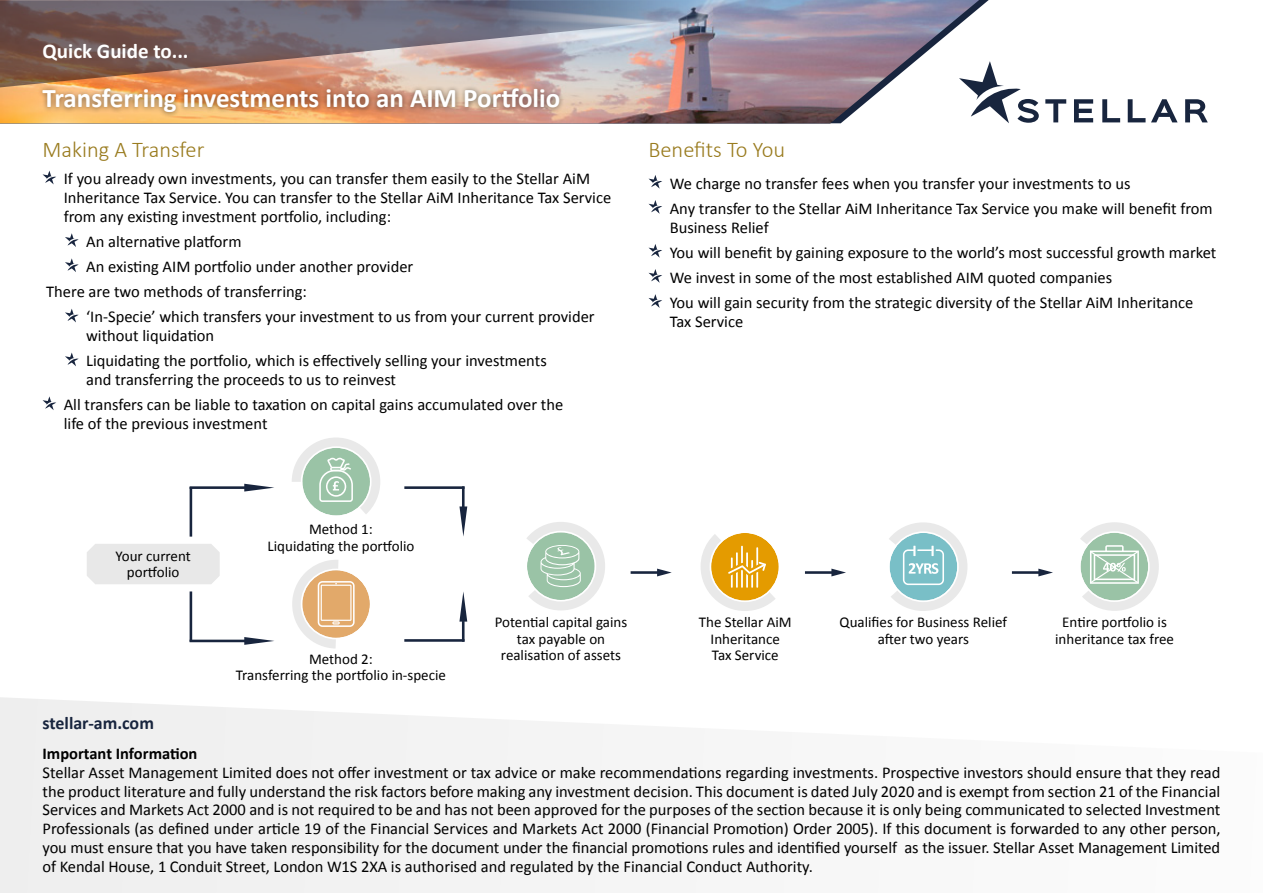
<style>
.page{position:relative;width:1263px;height:893px;background:#fff}
.page>*{position:absolute;margin:0;border:0;box-sizing:border-box;transform-origin:0 0}
.t1{font:700 27px "Calibri";color:#fff}
.t2{font:300 22.5px "Calibri";color:#997b1e}
.t3{font:700 21px "Calibri";color:#fff}
.t4{font:700 18px "Calibri";color:#18253e}
.t5{font:16.5px/18.8px "Calibri";color:#000}
.t6{font:700 16.5px "Calibri";color:#000}
.t7{font:15px/16.5px "Calibri";color:#000;text-align:center}
</style>
<div class="page">
<svg style="left:989px;top:87px;width:50px;height:36px"></svg>
<svg style="left:1045px;top:99px;width:21px;height:23px"></svg>
<svg style="left:1074px;top:99px;width:19px;height:23px"></svg>
<svg style="left:1102px;top:99px;width:18px;height:23px"></svg>
<svg style="left:1128px;top:99px;width:17px;height:23px"></svg>
<svg style="left:1151px;top:99px;width:26px;height:23px"></svg>
<svg style="left:1185px;top:99px;width:23px;height:23px"></svg>
<img style="left:0;top:87px;width:979px;height:36px">
<div style="left:0;top:697px;width:604px;height:196px;background:#f2f2f2"></div>
<svg style="left:43px;top:171px;width:13px;height:13px"></svg>
<svg style="left:65px;top:233px;width:14px;height:14px"></svg>
<svg style="left:65px;top:258px;width:14px;height:14px"></svg>
<svg style="left:65px;top:309px;width:14px;height:13px"></svg>
<svg style="left:65px;top:352px;width:14px;height:14px"></svg>
<svg style="left:43px;top:396px;width:13px;height:14px"></svg>
<svg style="left:648px;top:175px;width:14px;height:14px"></svg>
<svg style="left:648px;top:200px;width:14px;height:14px"></svg>
<svg style="left:648px;top:244px;width:14px;height:14px"></svg>
<svg style="left:648px;top:269px;width:14px;height:14px"></svg>
<svg style="left:648px;top:294px;width:14px;height:14px"></svg>
<img style="left:0;top:0;width:1004px;height:87px">
<div style="left:37px;top:83px;width:527px;height:35px;background:#000;opacity:.5"></div>
<svg style="left:889px;top:522px;width:78px;height:89px"></svg>
<hr style="left:631px;top:571px;width:29px;height:3px;background:#18253e">
<svg style="left:657px;top:569px;width:15px;height:7px"></svg>
<hr style="left:805px;top:571px;width:29px;height:3px;background:#18253e">
<svg style="left:831px;top:569px;width:15px;height:7px"></svg>
<hr style="left:1012px;top:571px;width:29px;height:3px;background:#18253e">
<svg style="left:1038px;top:569px;width:15px;height:7px"></svg>
<svg style="left:701px;top:533px;width:78px;height:78px"></svg>
<svg style="left:527px;top:522px;width:78px;height:88px"></svg>
<svg style="left:292px;top:437px;width:88px;height:79px"></svg>
<svg style="left:292px;top:560px;width:78px;height:88px"></svg>
<svg style="left:1080px;top:522px;width:79px;height:89px"></svg>
<hr style="left:190px;top:486px;width:60px;height:3px;background:#18253e">
<hr style="left:190px;top:487px;width:2px;height:50px;background:#18253e">
<svg style="left:244px;top:484px;width:30px;height:8px"></svg>
<hr style="left:190px;top:640px;width:60px;height:2px;background:#18253e">
<hr style="left:190px;top:591px;width:2px;height:51px;background:#18253e">
<svg style="left:244px;top:637px;width:30px;height:8px"></svg>
<hr style="left:404px;top:486px;width:60px;height:3px;background:#18253e">
<hr style="left:404px;top:639px;width:60px;height:3px;background:#18253e">
<hr style="left:462px;top:486px;width:3px;height:21px;background:#18253e">
<hr style="left:462px;top:621px;width:2px;height:21px;background:#18253e">
<svg style="left:459px;top:506px;width:8px;height:31px"></svg>
<svg style="left:459px;top:592px;width:8px;height:30px"></svg>
<div style="left:87px;top:544px;width:133px;height:40px;background:#e8e8e8"></div>
<p class="t3" style="left:43px;top:36px;width:148px">Quick Guide to...</p>
<h1 class="t1" style="left:43px;top:79px;width:519px">Transferring investments into an AIM Portfolio</h1>
<h2 class="t2" style="left:43px;top:136px;width:163px">Making A Transfer</h2>
<p class="t5" style="left:64px;top:169px;width:549px">If you already own investments, you can transfer them easily to the Stellar AiM<br>Inheritance Tax Service. You can transfer to the Stellar AiM Inheritance Tax Service from any existing investment portfolio, including:</p>
<p class="t5" style="left:86px;top:232px;width:157px">An alternative platform</p>
<p class="t5" style="left:86px;top:257px;width:329px">An existing AIM portfolio under another provider</p>
<p class="t5" style="left:46px;top:282px;width:262px">There are two methods of transferring:</p>
<p class="t5" style="left:86px;top:307px;width:510px">‘In-Specie’ which transfers your investment to us from your current provider</p>
<p class="t5" style="left:86px;top:323px;width:462px;line-height:25.2px">without liquidation<br>Liquidating the portfolio, which is effectively selling your investments</p>
<p class="t5" style="left:64px;top:367px;width:501px;line-height:25.2px;text-indent:22px">and transferring the proceeds to us to reinvest<br>All transfers can be liable to taxation on capital gains accumulated over the</p>
<p class="t5" style="left:64px;top:414px;width:205px">life of the previous investment</p>
<h2 class="t2" style="left:648px;top:136px;width:138px">Benefits To You</h2>
<p class="t5" style="left:670px;top:170px;width:545px;line-height:25.2px">We charge no transfer fees when you transfer your investments to us<br>Any transfer to the Stellar AiM Inheritance Tax Service you make will benefit from</p>
<p class="t5" style="left:670px;top:214px;width:548px;line-height:25.2px">Business Relief<br>You will benefit by gaining exposure to the world’s most successful growth market We invest in some of the most established AIM quoted companies<br>You will gain security from the strategic diversity of the Stellar AiM Inheritance</p>
<p class="t5" style="left:670px;top:311px;width:75px">Tax Service</p>
<p class="t7" style="left:116px;top:547px;width:77px">Your current portfolio</p>
<p class="t4" style="left:43px;top:710px;width:113px">stellar-am.com</p>
<p class="t7" style="left:268px;top:520px;width:148px">Method 1:<br>Liquidating the portfolio</p>
<p class="t7" style="left:236px;top:650px;width:212px">Method 2:<br>Transferring the portfolio in-specie</p>
<p class="t7" style="left:495px;top:614px;width:134px">Potential capital gains tax payable on realisation of assets</p>
<p class="t7" style="left:699px;top:614px;width:94px">The Stellar AiM<br>Inheritance<br>Tax Service</p>
<p class="t7" style="left:839px;top:614px;width:169px">Qualifies for Business Relief after two years</p>
<p class="t7" style="left:1055px;top:614px;width:120px">Entire portfolio is inheritance tax free</p>
<p class="t6" style="left:43px;top:742px;width:156px">Important Information</p>
<p class="t5" style="left:43px;top:763px;width:1179px;text-align:justify">Stellar Asset Management Limited does not offer investment or tax advice or make recommendations regarding investments. Prospective investors should ensure that they read the product literature and fully understand the risk factors before making any investment decision. This document is dated July 2020 and is exempt from section 21 of the Financial Services and Markets Act 2000 and is not required to be and has not been approved for the purposes of the section because it is only being communicated to selected Investment Professionals (as defined under article 19 of the Financial Services and Markets Act 2000 (Financial Promotion) Order 2005). If this document is forwarded to any other person, you must ensure that you have taken responsibility for the document under the financial promotions rules and identified yourself as the issuer. Stellar Asset Management Limited of Kendal House, 1 Conduit Street, London W1S 2XA is authorised and regulated by the Financial Conduct Authority.</p>
</div>
